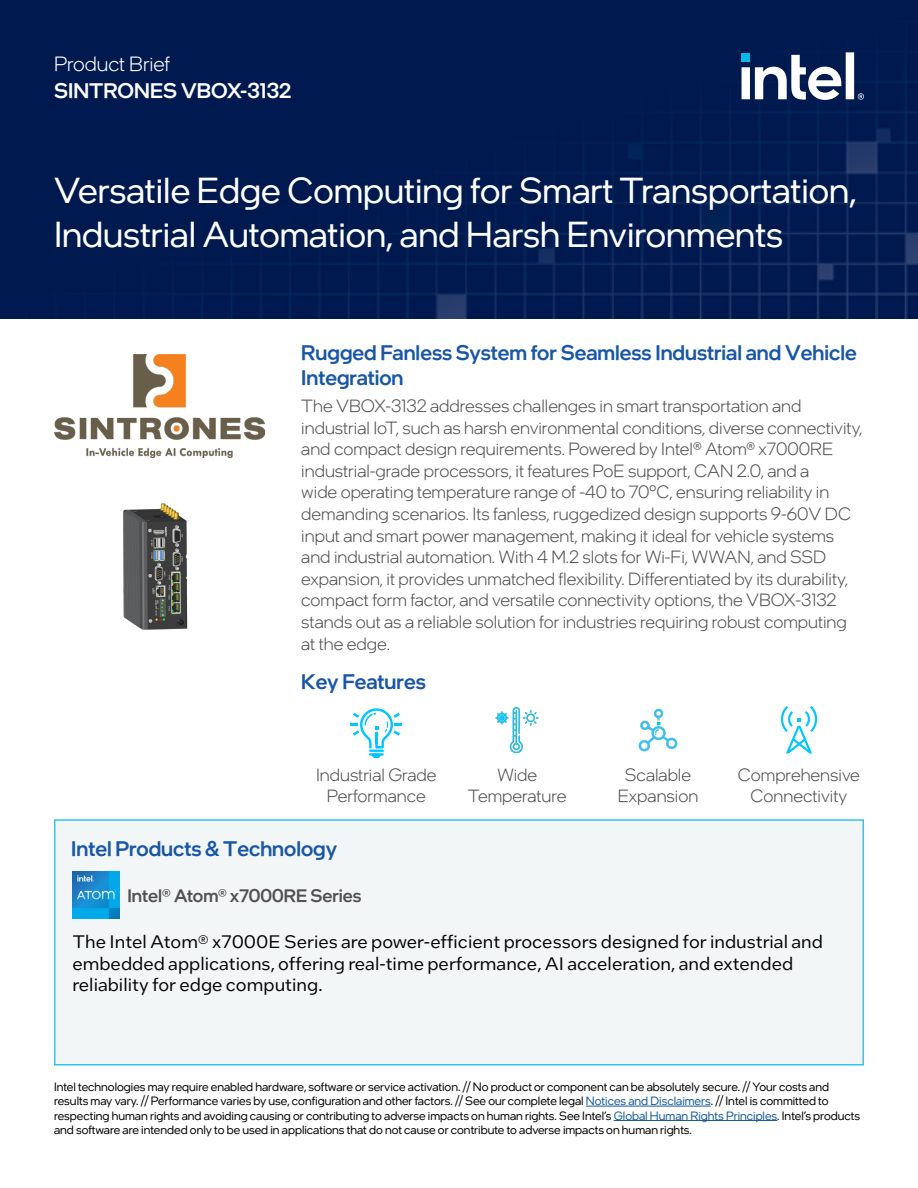
<style>
.page{position:relative;width:918px;height:1188px;background:#fff}
.page>*{position:absolute;margin:0;border:0;box-sizing:border-box;transform-origin:0 0}
.t1{font:36px/43.2px "Intel One Display";color:#fff}
.t2{font:500 21px/25.2px "Intel One Display";color:#1856a6}
.t3{font:500 21px "Intel One Display";color:#fff}
.t4{font:300 21px "Intel One Display";letter-spacing:-.005em;color:#fff}
.t5{font:300 18px/21.6px "Intel One Display";color:#535252;text-align:center}
.t6{font:18px/21.6px "Intel One Text";color:#040503}
.t7{font:500 18px "Intel One Display";color:#535252}
.t8{font:12px/14.4px "Intel One Display";color:#040503}
.s1{color:#175d9e}
</style>
<div class="page">
<div style="left:0;top:0;width:918px;height:319px;background:#00194e"></div>
<div style="left:741px;top:53px;width:9px;height:9px;background:#00bbe8"></div>
<svg style="left:742px;top:52px;width:122px;height:48px"></svg>
<hr style="left:586px;top:1106px;width:125px;height:1px;background:#175d9e">
<hr style="left:614px;top:1120px;width:163px;height:1px;background:#175d9e">
<div style="left:54px;top:819px;width:810px;height:247px;background:#f3f6f7;border:2px solid #30c5f3"></div>
<img style="left:54px;top:355px;width:211px;height:103px">
<img style="left:123px;top:503px;width:65px;height:127px">
<img style="left:638px;top:708px;width:40px;height:44px">
<img style="left:72px;top:871px;width:48px;height:48px">
<svg style="left:781px;top:706px;width:36px;height:47px"></svg>
<svg style="left:351px;top:708px;width:51px;height:50px"></svg>
<img style="left:495px;top:707px;width:44px;height:45px">
<p class="t4" style="left:54px;top:50px;width:118px">Product Brief</p>
<p class="t3" style="left:54px;top:77px;width:239px">SINTRONES VBOX-3132</p>
<p class="t1" style="left:54px;top:169px;width:804px">Versatile Edge Computing for Smart Transportation,<br>Industrial Automation, and Harsh Environments</p>
<p class="t2" style="left:301px;top:340px;width:557px">Rugged Fanless System for Seamless Industrial and Vehicle<br>Integration</p>
<p class="t5" style="left:301px;top:395px;width:563px;text-align:left">The VBOX-3132 addresses challenges in smart transportation and industrial IoT, such as harsh environmental conditions, diverse connectivity, and compact design requirements. Powered by Intel® Atom® x7000RE industrial-grade processors, it features PoE support, CAN 2.0, and a<br>wide operating temperature range of -40 to 70°C, ensuring reliability in demanding scenarios. Its fanless, ruggedized design supports 9-60V DC input and smart power management, making it ideal for vehicle systems and industrial automation. With 4 M.2 slots for Wi-Fi, WWAN, and SSD expansion, it provides unmatched flexibility. Differentiated by its durability, compact form factor, and versatile connectivity options, the VBOX-3132 stands out as a reliable solution for industries requiring robust computing at the edge.</p>
<p class="t2" style="left:301px;top:669px;width:126px">Key Features</p>
<p class="t5" style="left:316px;top:763px;width:122px">Industrial Grade<br>Performance</p>
<p class="t5" style="left:468px;top:763px;width:100px">Wide<br>Temperature</p>
<p class="t5" style="left:618px;top:763px;width:82px">Scalable<br>Expansion</p>
<p class="t5" style="left:738px;top:763px;width:123px">Comprehensive<br>Connectivity</p>
<p class="t2" style="left:71px;top:836px;width:267px">Intel Products &amp; Technology</p>
<p class="t7" style="left:127px;top:884px;width:236px">Intel® Atom® x7000RE Series</p>
<p class="t6" style="left:72px;top:930px;width:752px">The Intel Atom® x7000E Series are power-efficient processors designed for industrial and embedded applications, offering real-time performance, AI acceleration, and extended reliability for edge computing.</p>
<p class="t8" style="left:54px;top:1079px;width:808px">Intel technologies may require enabled hardware, software or service activation. // No product or component can be absolutely secure. // Your costs and results may vary. // Performance varies by use, configuration and other factors. // See our complete legal <span class="s1">Notices and Disclaimers</span>. // Intel is committed to respecting human rights and avoiding causing or contributing to adverse impacts on human rights. See Intel’s <span class="s1">Global Human Rights Principles</span>. Intel’s products and software are intended only to be used in applications that do not cause or contribute to adverse impacts on human rights.</p>
</div>
